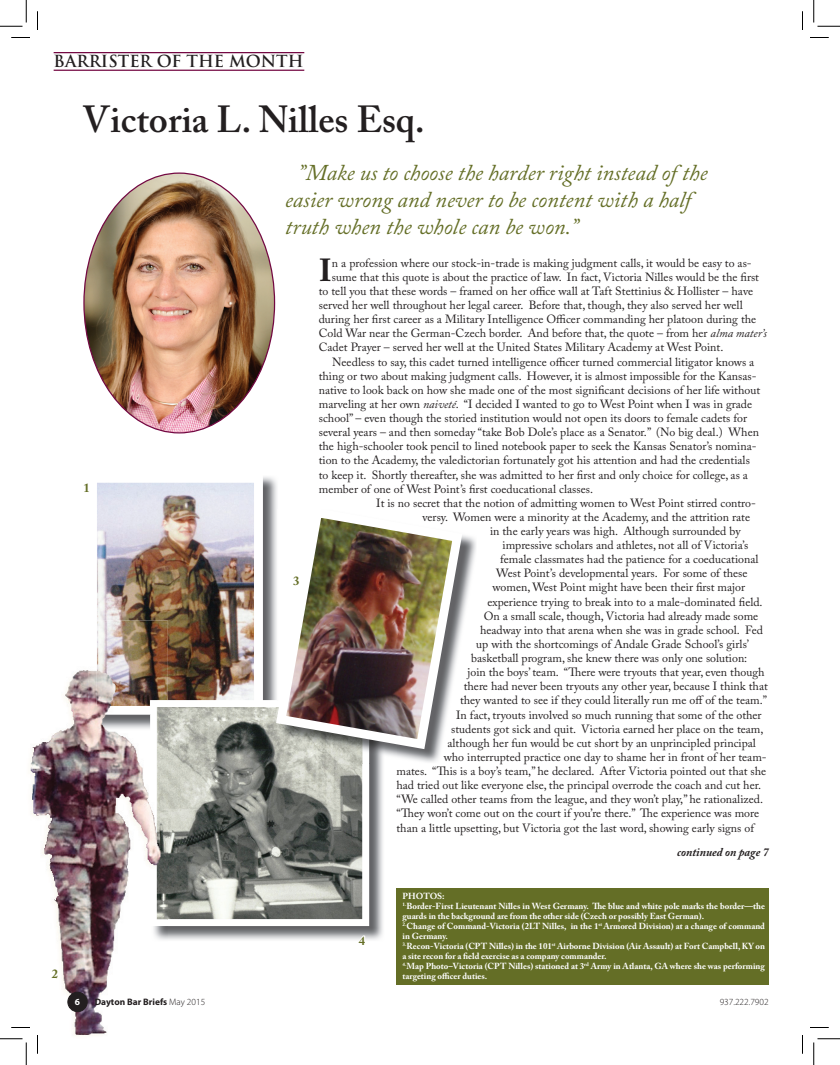
<style>
.page{position:relative;width:840px;height:1065px;background:#fff}
.page>*{position:absolute;margin:0;border:0;box-sizing:border-box;transform-origin:0 0}
.t1{font:600 37.5px "Adobe Caslon Pro";color:#231f20}
.t2{font:700 31.75px "Adobe Caslon Pro";color:#231f20}
.t3{font:italic 22.5px/27px "Adobe Caslon Pro";color:#646e26}
.t4{font:700 16.25px "Trajan Pro";color:#231f20}
.t5{font:700 12.5px "Adobe Caslon Pro";color:#646e26}
.t6{font:11.88px "Adobe Caslon Pro";color:#231f20}
.t7{font:italic 700 11.88px "Adobe Caslon Pro";color:#231f20}
.t8{font:700 9.38px "Myriad Pro";color:#231f20}
.t9{font:300 9.38px "Myriad Pro";color:#231f20}
.t10{font:700 9.38px "Myriad Pro";color:#fff}
.t11{font:700 8.75px/10px "Adobe Caslon Pro";color:#fff}
.s1{font-style:italic}
.s2{font-weight:300}
</style>
<div class="page">
<div style="left:47px;top:52px;width:264px;height:19px;border:1px solid #730842"></div>
<div style="left:40px;top:48px;width:14px;height:26px;background:#fff"></div>
<div style="left:304px;top:50px;width:14px;height:26px;background:#fff"></div>
<img style="left:84px;top:174px;width:191px;height:258px">
<img style="left:263px;top:477px;width:14px;height:223px">
<img style="left:97px;top:482px;width:157px;height:218px">
<img style="left:168px;top:926px;width:215px;height:14px">
<img style="left:369px;top:763px;width:14px;height:163px">
<svg style="left:168px;top:700px;width:195px;height:220px;background:#8b8e88"></svg>
<img style="left:369px;top:536px;width:107px;height:227px">
<img style="left:385px;top:754px;width:12px;height:9px">
<img style="left:278px;top:754px;width:85px;height:9px">
<img style="left:271px;top:503px;width:196px;height:251px">
<img style="left:30px;top:670px;width:138px;height:366px">
<img style="left:88px;top:670px;width:62px;height:60px">
<img style="left:97px;top:621px;width:71px;height:85px">
<img style="left:150px;top:700px;width:18px;height:226px">
<div style="left:397px;top:888px;width:372px;height:96px;background:#646e26"></div>
<svg style="left:49px;top:962px;width:11px;height:28px"></svg>
<svg style="left:355px;top:934px;width:12px;height:6px"></svg>
<svg style="left:291px;top:574px;width:10px;height:29px"></svg>
<div style="left:68px;top:992px;width:19px;height:20px;background:#231f20;border-radius:50%"></div>
<div style="left:68px;top:992px;width:19px;height:20px;border:1px solid #231f20;border-radius:50%"></div>
<svg style="left:11px;top:37px;width:19px;height:1px"></svg>
<svg style="left:810px;top:37px;width:19px;height:1px"></svg>
<svg style="left:11px;top:1027px;width:19px;height:1px"></svg>
<svg style="left:810px;top:1027px;width:19px;height:1px"></svg>
<svg style="left:37px;top:11px;width:1px;height:19px"></svg>
<svg style="left:37px;top:1035px;width:1px;height:19px"></svg>
<svg style="left:802px;top:11px;width:1px;height:19px"></svg>
<svg style="left:802px;top:1035px;width:1px;height:19px"></svg>
<svg style="left:0;top:0;width:27px;height:27px"></svg>
<svg style="left:0;top:1039px;width:27px;height:26px"></svg>
<svg style="left:814px;top:0;width:26px;height:27px"></svg>
<svg style="left:814px;top:1039px;width:26px;height:26px"></svg>
<h3 class="t4" style="left:54px;top:51px;width:252px">BARRISTER OF THE MONTH</h3>
<h1 class="t1" style="left:82px;top:97px;width:344px">Victoria L. Nilles Esq.</h1>
<p class="t5" style="left:83px;top:480px;width:8px">1</p>
<h3 class="t3" style="left:285px;top:159px;width:424px;text-indent:14px">”Make us to choose the harder right instead of the easier wrong and never to be content with a half truth when the whole can be won.”</h3>
<h2 class="t2" style="left:319px;top:251px;width:15px">I</h2>
<p class="t6" style="left:332px;top:256px;width:421px">n a profession where our stock-in-trade is making judgment calls, it would be easy to as-</p>
<p class="t6" style="left:332px;top:270px;width:429px">sume that this quote is about the practice of law. In fact, Victoria Nilles would be the first</p>
<p class="t6" style="left:319px;top:284px;width:436px">to tell you that these words – framed on her office wall at Taft Stettinius &amp; Hollister – have</p>
<p class="t6" style="left:319px;top:298px;width:426px">served her well throughout her legal career. Before that, though, they also served her well</p>
<p class="t6" style="left:319px;top:312px;width:439px">during her first career as a Military Intelligence Officer commanding her platoon during the</p>
<p class="t6" style="left:319px;top:326px;width:450px">Cold War near the German-Czech border. And before that, the quote – from her <span class="s1">alma mater’s</span></p>
<p class="t6" style="left:319px;top:340px;width:406px">Cadet Prayer – served her well at the United States Military Academy at West Point.</p>
<p class="t6" style="left:332px;top:355px;width:424px">Needless to say, this cadet turned intelligence officer turned commercial litigator knows a</p>
<p class="t6" style="left:319px;top:369px;width:439px">thing or two about making judgment calls. However, it is almost impossible for the Kansas-</p>
<p class="t6" style="left:319px;top:383px;width:443px">native to look back on how she made one of the most significant decisions of her life without</p>
<p class="t6" style="left:319px;top:397px;width:435px">marveling at her own <span class="s1">naiveté</span>. “I decided I wanted to go to West Point when I was in grade</p>
<p class="t6" style="left:319px;top:411px;width:430px">school” – even though the storied institution would not open its doors to female cadets for</p>
<p class="t6" style="left:319px;top:425px;width:442px">several years – and then someday “take Bob Dole’s place as a Senator.” (No big deal.) When</p>
<p class="t6" style="left:319px;top:439px;width:439px">the high-schooler took pencil to lined notebook paper to seek the Kansas Senator’s nomina-</p>
<p class="t6" style="left:319px;top:453px;width:433px">tion to the Academy, the valedictorian fortunately got his attention and had the credentials</p>
<p class="t6" style="left:319px;top:467px;width:431px">to keep it. Shortly thereafter, she was admitted to her first and only choice for college, as a</p>
<p class="t6" style="left:319px;top:482px;width:276px">member of one of West Point’s first coeducational classes.</p>
<p class="t6" style="left:376px;top:496px;width:381px">It is no secret that the notion of admitting women to West Point stirred contro-</p>
<p class="t6" style="left:423px;top:510px;width:329px">versy. Women were a minority at the Academy, and the attrition rate</p>
<p class="t6" style="left:490px;top:524px;width:252px">in the early years was high. Although surrounded by</p>
<p class="t6" style="left:503px;top:538px;width:247px">impressive scholars and athletes, not all of Victoria’s</p>
<p class="t6" style="left:500px;top:552px;width:260px">female classmates had the patience for a coeducational</p>
<p class="t6" style="left:496px;top:566px;width:253px">West Point’s developmental years. For some of these</p>
<p class="t6" style="left:493px;top:580px;width:254px">women, West Point might have been their first major</p>
<p class="t6" style="left:488px;top:595px;width:277px">experience trying to break into to a male-dominated field.</p>
<p class="t6" style="left:484px;top:609px;width:276px">On a small scale, though, Victoria had already made some</p>
<p class="t6" style="left:480px;top:623px;width:285px">headway into that arena when she was in grade school. Fed</p>
<p class="t6" style="left:476px;top:637px;width:274px">up with the shortcomings of Andale Grade School’s girls’</p>
<p class="t6" style="left:471px;top:651px;width:278px">basketball program, she knew there was only one solution:</p>
<p class="t6" style="left:468px;top:665px;width:299px">join the boys’ team. “There were tryouts that year, even though</p>
<p class="t6" style="left:464px;top:679px;width:306px">there had never been tryouts any other year, because I think that</p>
<p class="t6" style="left:460px;top:693px;width:309px">they wanted to see if they could literally run me off of the team.”</p>
<p class="t6" style="left:456px;top:708px;width:307px">In fact, tryouts involved so much running that some of the other</p>
<p class="t6" style="left:451px;top:722px;width:314px">students got sick and quit. Victoria earned her place on the team,</p>
<p class="t6" style="left:448px;top:736px;width:310px">although her fun would be cut short by an unprincipled principal</p>
<p class="t6" style="left:444px;top:750px;width:324px">who interrupted practice one day to shame her in front of her team-</p>
<p class="t6" style="left:397px;top:764px;width:371px">mates. “This is a boy’s team,” he declared. After Victoria pointed out that she</p>
<p class="t6" style="left:397px;top:778px;width:366px">had tried out like everyone else, the principal overrode the coach and cut her.</p>
<p class="t6" style="left:397px;top:792px;width:368px">“We called other teams from the league, and they won’t play,” he rationalized.</p>
<p class="t6" style="left:397px;top:806px;width:364px">“They won’t come out on the court if you’re there.” The experience was more</p>
<p class="t6" style="left:397px;top:820px;width:359px">than a little upsetting, but Victoria got the last word, showing early signs of</p>
<p class="t5" style="left:293px;top:573px;width:8px">3</p>
<p class="t7" style="left:677px;top:845px;width:93px">continued on page 7</p>
<p class="t11" style="left:402px;top:891px;width:364px">PHOTOS:<br><sup>1.</sup>Border-First Lieutenant Nilles in West Germany. The blue and white pole marks the border—the guards in the background are from the other side (Czech or possibly East German).<br><sup>2.</sup>Change of Command-Victoria (2LT Nilles, in the 1<sup>st</sup> Armored Division) at a change of command in Germany.<br><sup>3.</sup>Recon-Victoria (CPT Nilles) in the 101<sup>st</sup> Airborne Division (Air Assault) at Fort Campbell, KY on a site recon for a field exercise as a company commander.<br><sup>4.</sup>Map Photo–Victoria (CPT Nilles) stationed at 3<sup>rd</sup> Army in Atlanta, GA where she was performing</p>
<p class="t5" style="left:359px;top:934px;width:8px">4</p>
<p class="t5" style="left:52px;top:967px;width:8px">2</p>
<p class="t11" style="left:403px;top:971px;width:86px">targeting officer duties.</p>
<p class="t10" style="left:75px;top:996px;width:7px">6</p>
<p class="t8" style="left:95px;top:996px;width:112px">Dayton Bar Briefs <span class="s2">May 2015</span></p>
<p class="t9" style="left:720px;top:997px;width:51px">937.222.7902</p>
</div>
